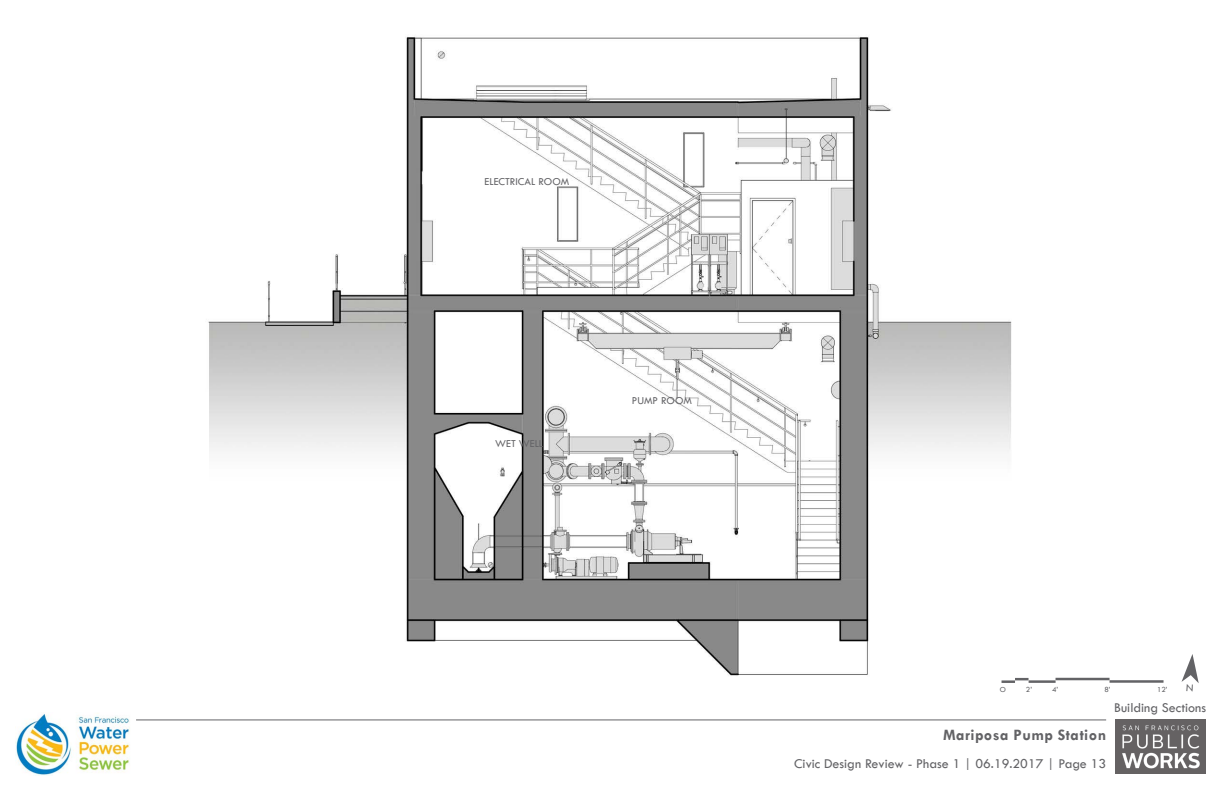
<style>
.page{position:relative;width:1224px;height:792px;background:#fff}
.page>*{position:absolute;margin:0;border:0;box-sizing:border-box;transform-origin:0 0}
.t1{font:700 16px "Tw Cen";letter-spacing:.025em;color:#636366}
.t2{font:14px "Tw Cen";color:#636366}
.t3{font:11px "Tw Cen";color:#636366}
.t4{font:8px "Tw Cen";color:#636366}
</style>
<div class="page">
<img style="left:1115px;top:720px;width:91px;height:54px">
<hr style="left:136px;top:720px;width:970px;height:1px;background:#636366">
<img style="left:16px;top:713px;width:114px;height:63px">
<img style="left:208px;top:37px;width:864px;height:646px">
<hr style="left:1029px;top:680px;width:27px;height:3px;background:#636366">
<hr style="left:1056px;top:678px;width:54px;height:2px;background:#636366">
<hr style="left:1110px;top:680px;width:54px;height:3px;background:#636366">
<svg style="left:1002px;top:678px;width:27px;height:5px"></svg>
<svg style="left:1182px;top:654px;width:17px;height:29px"></svg>
<p class="t3" style="left:485px;top:175px;width:86px">ELECTRICAL ROOM</p>
<p class="t3" style="left:495px;top:437px;width:49px">WET WELL</p>
<p class="t3" style="left:632px;top:394px;width:62px">PUMP ROOM</p>
<p class="t4" style="left:1000px;top:684px;width:8px">O</p>
<p class="t4" style="left:1026px;top:684px;width:8px">2’</p>
<p class="t4" style="left:1052px;top:684px;width:8px">4’</p>
<p class="t4" style="left:1105px;top:684px;width:8px">8’</p>
<p class="t4" style="left:1157px;top:684px;width:12px">12’</p>
<p class="t1" style="left:943px;top:725px;width:165px">Mariposa Pump Station</p>
<p class="t2" style="left:794px;top:755px;width:314px">Civic Design Review - Phase 1 | 06.19.2017 | Page 13</p>
<p class="t2" style="left:1114px;top:700px;width:93px">Building Sections</p>
</div>
